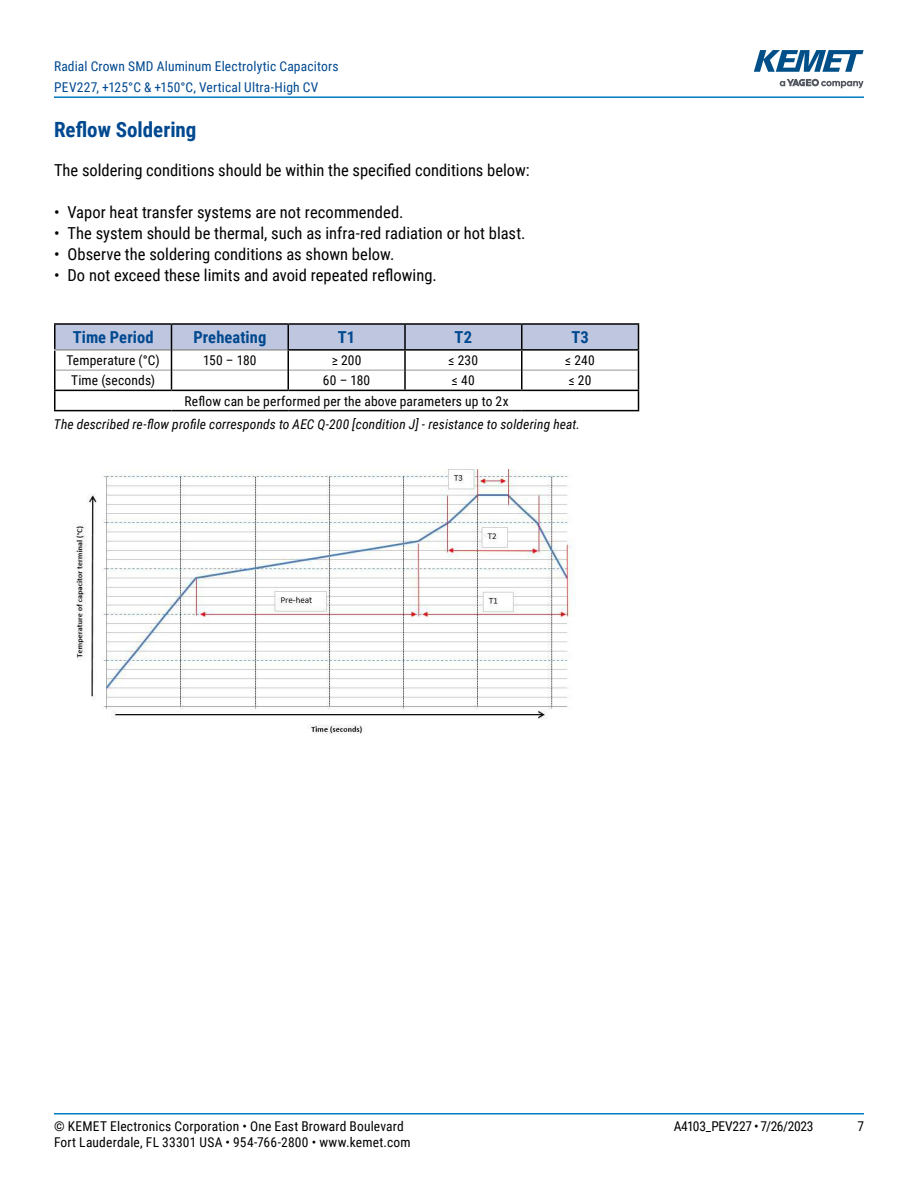
<style>
.page{position:relative;width:918px;height:1188px;background:#fff}
.page>*{position:absolute;margin:0;border:0;box-sizing:border-box;transform-origin:0 0}
.t1{font:700 21px "Roboto Condensed";color:#004990}
.t2{font:16.5px "Roboto Condensed";color:#000}
.t3{font:700 16.5px "Roboto Condensed";letter-spacing:.005em;color:#004990}
.t4{font:13.5px/16.2px "Roboto Condensed";letter-spacing:.015em;color:#000}
.t5{font:italic 13.5px "Roboto Condensed";letter-spacing:.01em;color:#000}
.t6{font:13.5px/21px "Roboto Condensed";letter-spacing:.01em;color:#004990}
.t7{font:13.5px "Roboto Condensed";letter-spacing:-.02em;color:#000}
</style>
<div class="page">
<hr style="left:54px;top:1113px;width:810px;height:2px;background:#007cc2">
<hr style="left:54px;top:96px;width:810px;height:2px;background:#007cc2">
<svg style="left:780px;top:79px;width:84px;height:9px"></svg>
<svg style="left:754px;top:50px;width:110px;height:22px"></svg>
<hr style="left:522px;top:323px;width:117px;height:2px;background:#000">
<hr style="left:54px;top:323px;width:117px;height:2px;background:#000">
<hr style="left:171px;top:323px;width:117px;height:2px;background:#000">
<hr style="left:405px;top:323px;width:117px;height:2px;background:#000">
<hr style="left:288px;top:323px;width:117px;height:2px;background:#000">
<svg style="left:54px;top:324px;width:585px;height:86px"></svg>
<hr style="left:404px;top:370px;width:2px;height:20px;background:#000">
<hr style="left:54px;top:410px;width:117px;height:1px;background:#000">
<hr style="left:171px;top:410px;width:117px;height:1px;background:#000">
<hr style="left:288px;top:410px;width:117px;height:1px;background:#000">
<hr style="left:405px;top:410px;width:117px;height:1px;background:#000">
<hr style="left:522px;top:410px;width:117px;height:1px;background:#000">
<hr style="left:54px;top:390px;width:117px;height:1px;background:#000">
<hr style="left:171px;top:390px;width:117px;height:1px;background:#000">
<hr style="left:288px;top:390px;width:117px;height:1px;background:#000">
<hr style="left:405px;top:390px;width:117px;height:1px;background:#000">
<hr style="left:522px;top:390px;width:117px;height:1px;background:#000">
<img style="left:76px;top:470px;width:499px;height:264px">
<p class="t6" style="left:54px;top:57px;width:286px">Radial Crown SMD Aluminum Electrolytic Capacitors<br>PEV227, +125°C &amp; +150°C, Vertical Ultra-High CV</p>
<p class="t1" style="left:54px;top:115px;width:144px">Re昀氀ow Soldering</p>
<p class="t2" style="left:54px;top:159px;width:477px">The soldering conditions should be within the speci昀椀ed conditions below:</p>
<p class="t2" style="left:54px;top:205px;width:351px">• Vapor heat transfer systems are not recommended.</p>
<p class="t2" style="left:54px;top:226px;width:473px">• The system should be thermal, such as infra-red radiation or hot blast.</p>
<p class="t2" style="left:54px;top:247px;width:342px">• Observe the soldering conditions as shown below.</p>
<p class="t2" style="left:54px;top:264px;width:384px">• Do not exceed these limits and avoid repeated re昀氀owing.</p>
<p class="t3" style="left:73px;top:326px;width:82px">Time Period</p>
<p class="t3" style="left:193px;top:326px;width:74px">Preheating</p>
<p class="t3" style="left:338px;top:326px;width:19px">T1</p>
<p class="t3" style="left:455px;top:328px;width:19px">T2</p>
<p class="t3" style="left:571px;top:328px;width:19px">T3</p>
<p class="t4" style="left:66px;top:353px;width:95px">Temperature (°C)</p>
<p class="t4" style="left:203px;top:353px;width:55px">150 – 180</p>
<p class="t4" style="left:332px;top:352px;width:31px">≥ 200</p>
<p class="t4" style="left:449px;top:352px;width:31px">≤ 230</p>
<p class="t4" style="left:565px;top:352px;width:31px">≤ 240</p>
<p class="t4" style="left:71px;top:373px;width:86px">Time (seconds)</p>
<p class="t4" style="left:323px;top:373px;width:49px">60 – 180</p>
<p class="t4" style="left:452px;top:372px;width:24px">≤ 40</p>
<p class="t4" style="left:569px;top:372px;width:24px">≤ 20</p>
<p class="t4" style="left:185px;top:392px;width:326px">Re昀氀ow can be performed per the above parameters up to 2x</p>
<p class="t5" style="left:54px;top:415px;width:528px">The described re-昀氀ow pro昀椀le corresponds to AEC Q-200 [condition J] - resistance to soldering heat.</p>
<p class="t4" style="left:54px;top:1119px;width:358px">© KEMET Electronics Corporation • One East Broward Boulevard<br>Fort Lauderdale, FL 33301 USA • 954-766-2800 • www.kemet.com</p>
<p class="t7" style="left:674px;top:1120px;width:141px">A4103_PEV227 • 7/26/2023</p>
<p class="t4" style="left:857px;top:1119px;width:8px">7</p>
</div>
